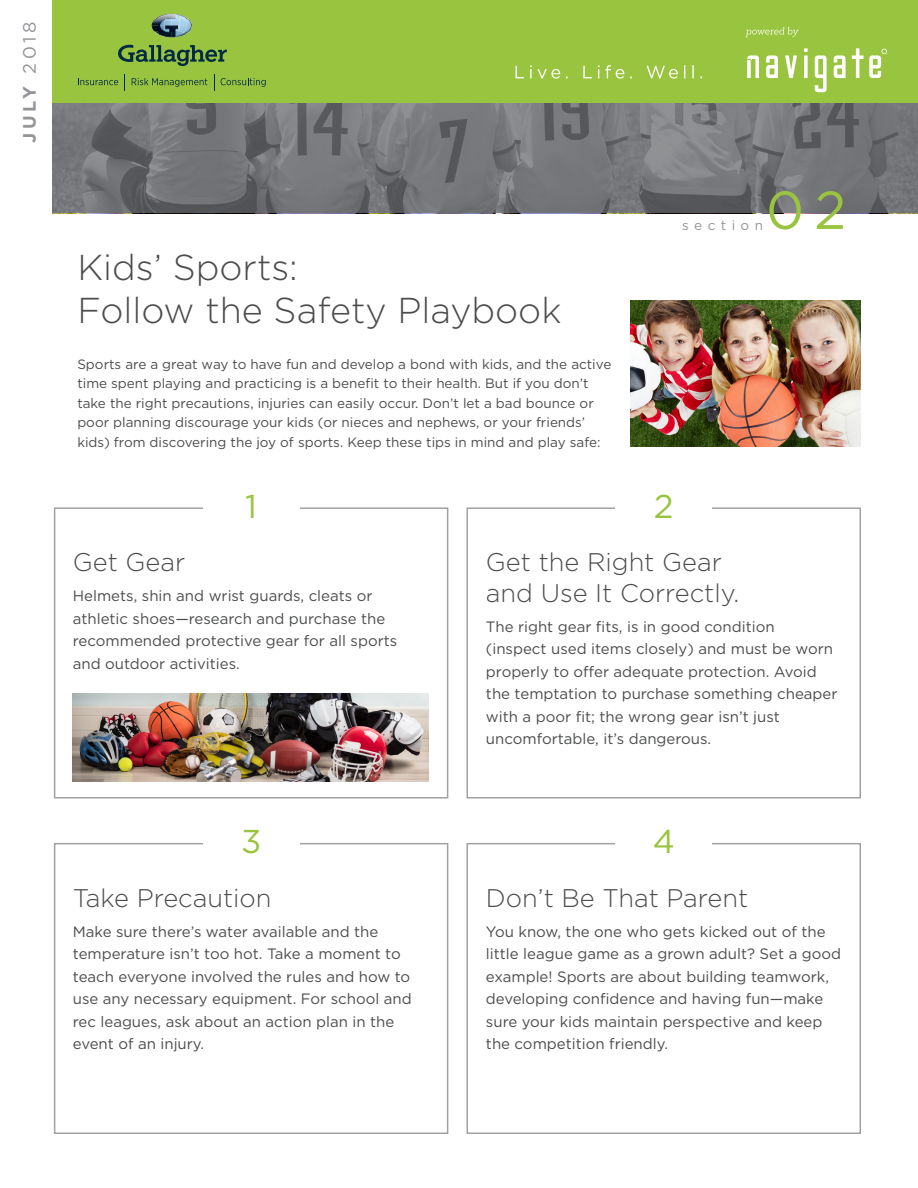
<style>
.page{position:relative;width:918px;height:1188px;background:#fff}
.page>*{position:absolute;margin:0;border:0;box-sizing:border-box;transform-origin:0 0}
.t1{font:53.25px "Gotham";color:#98c43f}
.t2{font:300 36px "Gotham";color:#4b4c4d}
.t3{font:33px "Gotham";color:#98c43f}
.t4{font:300 25.5px/30.6px "Gotham";color:#4b4c4d}
.t5{font:700 18px "Gotham";color:#939598}
.t6{font:15px/22.5px "Gotham";color:#4b4c4d}
.t7{font:13.5px/19.5px "Gotham";color:#4b4c4d}
.t8{font:13.5px "Gotham";letter-spacing:.4em;color:#939598}
.s1{font-weight:400}
</style>
<div class="page">
<div style="left:54px;top:507px;width:394px;height:292px;border:2px solid #939598"></div>
<div style="left:54px;top:843px;width:394px;height:291px;border:2px solid #939598"></div>
<div style="left:466px;top:507px;width:395px;height:292px;border:2px solid #939598"></div>
<div style="left:466px;top:843px;width:395px;height:291px;border:2px solid #939598"></div>
<svg style="left:53px;top:102px;width:865px;height:111px;background:#747577"></svg>
<div style="left:203px;top:491px;width:96px;height:33px;background:#fff"></div>
<div style="left:203px;top:827px;width:96px;height:32px;background:#fff"></div>
<div style="left:616px;top:491px;width:96px;height:33px;background:#fff"></div>
<div style="left:616px;top:827px;width:96px;height:32px;background:#fff"></div>
<img style="left:630px;top:301px;width:231px;height:146px">
<img style="left:73px;top:693px;width:355px;height:89px">
<div style="left:53px;top:0;width:865px;height:102px;background:#98c43f"></div>
<svg style="left:118px;top:45px;width:109px;height:21px"></svg>
<svg style="left:152px;top:14px;width:41px;height:23px"></svg>
<svg style="left:78px;top:78px;width:40px;height:7px"></svg>
<svg style="left:132px;top:78px;width:75px;height:9px"></svg>
<svg style="left:221px;top:78px;width:45px;height:9px"></svg>
<svg style="left:214px;top:74px;width:1px;height:17px"></svg>
<svg style="left:804px;top:48px;width:4px;height:4px"></svg>
<svg style="left:766px;top:55px;width:12px;height:23px"></svg>
<svg style="left:834px;top:55px;width:12px;height:23px"></svg>
<svg style="left:815px;top:55px;width:12px;height:37px"></svg>
<svg style="left:785px;top:55px;width:12px;height:23px"></svg>
<svg style="left:804px;top:56px;width:4px;height:22px"></svg>
<svg style="left:747px;top:55px;width:12px;height:23px"></svg>
<svg style="left:852px;top:48px;width:35px;height:30px"></svg>
<svg style="left:746px;top:27px;width:53px;height:10px"></svg>
<svg style="left:516px;top:65px;width:186px;height:14px"></svg>
<p class="t5" style="left:19px;top:143px;width:122px;rotate:-90deg">JULY <span class="s1">2018</span></p>
<p class="t2" style="left:77px;top:248px;width:222px">Kids’ Sports:</p>
<p class="t2" style="left:77px;top:291px;width:486px">Follow the Safety Playbook</p>
<p class="t7" style="left:77px;top:354px;width:536px">Sports are a great way to have fun and develop a bond with kids, and the active time spent playing and practicing is a benefit to their health. But if you don’t take the right precautions, injuries can easily occur. Don’t let a bad bounce or poor planning discourage your kids (or nieces and nephews, or your friends’ kids) from discovering the joy of sports. Keep these tips in mind and play safe:</p>
<p class="t3" style="left:245px;top:485px;width:13px">1</p>
<p class="t1" style="left:766px;top:176px;width:82px">02</p>
<p class="t8" style="left:682px;top:216px;width:82px">section</p>
<p class="t3" style="left:654px;top:485px;width:21px">2</p>
<p class="t4" style="left:73px;top:546px;width:114px">Get Gear</p>
<p class="t6" style="left:73px;top:584px;width:326px">Helmets, shin and wrist guards, cleats or athletic shoes—research and purchase the recommended protective gear for all sports and outdoor activities.</p>
<p class="t3" style="left:241px;top:820px;width:22px">3</p>
<p class="t4" style="left:73px;top:882px;width:200px">Take Precaution</p>
<p class="t6" style="left:73px;top:920px;width:340px">Make sure there’s water available and the temperature isn’t too hot. Take a moment to teach everyone involved the rules and how to use any necessary equipment. For school and rec leagues, ask about an action plan in the event of an injury.</p>
<p class="t4" style="left:486px;top:546px;width:255px">Get the Right Gear and Use It Correctly.</p>
<p class="t6" style="left:486px;top:615px;width:353px">The right gear fits, is in good condition (inspect used items closely) and must be worn properly to offer adequate protection. Avoid the temptation to purchase something cheaper with a poor fit; the wrong gear isn’t just uncomfortable, it’s dangerous.</p>
<p class="t3" style="left:653px;top:820px;width:24px">4</p>
<p class="t4" style="left:486px;top:882px;width:264px">Don’t Be That Parent</p>
<p class="t6" style="left:486px;top:920px;width:357px">You know, the one who gets kicked out of the little league game as a grown adult? Set a good example! Sports are about building teamwork, developing confidence and having fun—make sure your kids maintain perspective and keep the competition friendly.</p>
</div>
